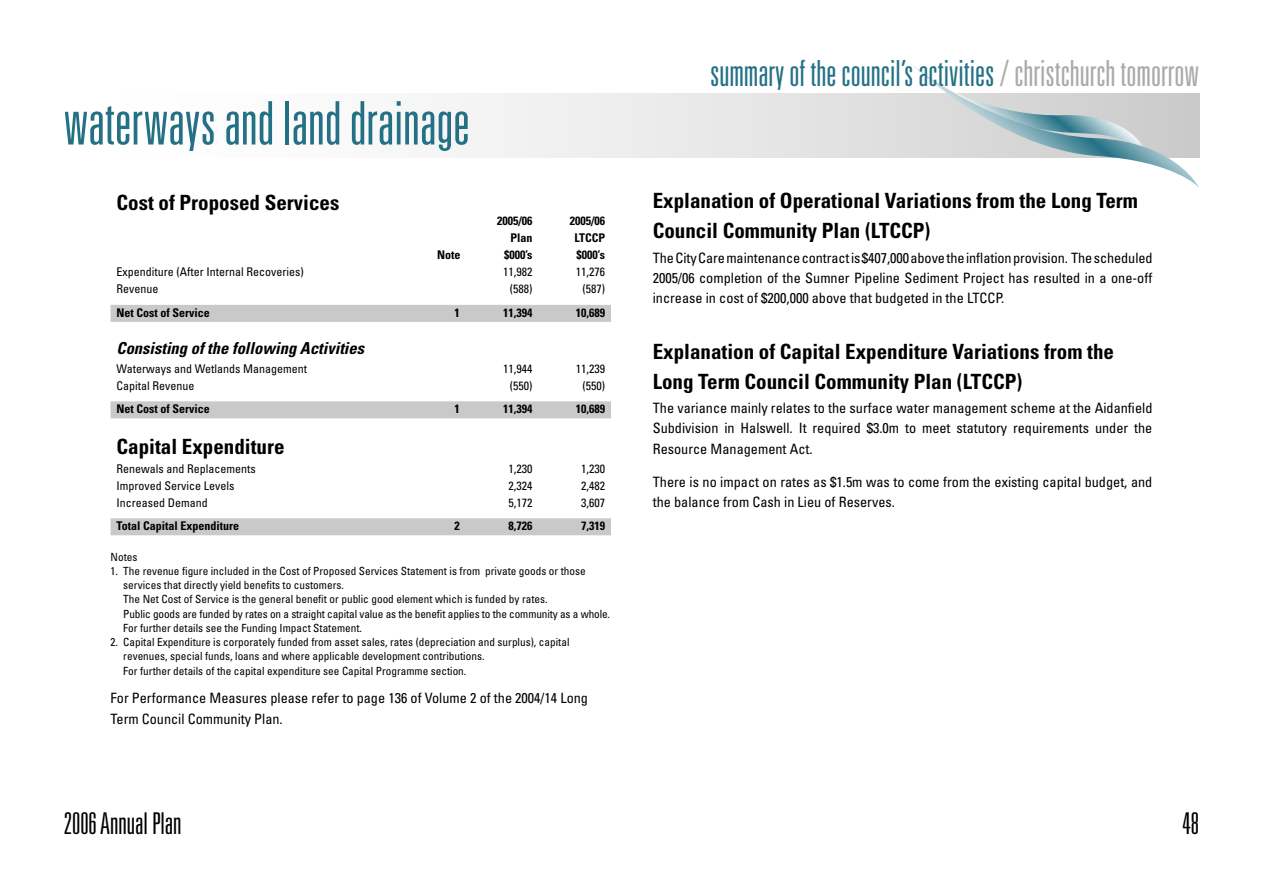
<style>
.page{position:relative;width:1263px;height:893px;background:#fff}
.page>*{position:absolute;margin:0;border:0;box-sizing:border-box;transform-origin:0 0}
.t1{font:300 ultra-condensed 60px "Univers";color:#247186}
.t2{font:300 ultra-condensed 36px "Univers";color:#247186}
.t3{font:300 ultra-condensed 30px "Univers";color:#000}
.Main_Header{font:700 condensed 21px/30px "Univers";color:#000}
.Sub_Header{font:italic 700 condensed 16.5px "Univers";color:#000}
.Body_Text_Master{font:condensed 14.25px/20.2px "Univers";color:#000;text-align:justify}
.Body_text{font:condensed 14.25px/20.2px "Univers";color:#000}
.t4{font:condensed 12px "Univers";color:#000}
.t5{font:700 condensed 12px "Univers";color:#000}
.Notes_Points{font:condensed 11.25px/14.2px "Univers";color:#000}
.Notes{font:condensed 11.25px "Univers";color:#000}
.s1{color:#aaa}
</style>
<div class="page">
<svg style="left:461px;top:94px;width:450px;height:63px;fill:#eaeaea"></svg>
<svg style="left:911px;top:66px;width:288px;height:121px"></svg>
<svg style="left:111px;top:305px;width:500px;height:230px"></svg>
<h1 class="t1" style="left:64px;top:92px;width:408px">waterways and land drainage</h1>
<p class="Main_Header" style="left:117px;top:188px;width:224px">Cost of Proposed Services</p>
<p class="t5" style="left:497px;top:213px;width:37px">2005/06</p>
<p class="t5" style="left:570px;top:213px;width:37px">2005/06</p>
<p class="t5" style="left:510px;top:230px;width:24px">Plan</p>
<p class="t5" style="left:574px;top:230px;width:32px">LTCCP</p>
<p class="t5" style="left:437px;top:247px;width:25px">Note</p>
<p class="t5" style="left:504px;top:247px;width:30px">$000’s</p>
<p class="t5" style="left:577px;top:247px;width:30px">$000’s</p>
<p class="t4" style="left:117px;top:264px;width:189px">Expenditure (After Internal Recoveries)</p>
<p class="t4" style="left:503px;top:264px;width:31px">11,982</p>
<p class="t4" style="left:576px;top:264px;width:31px">11,276</p>
<p class="t4" style="left:117px;top:281px;width:43px">Revenue</p>
<p class="t4" style="left:510px;top:281px;width:24px">(588)</p>
<p class="t4" style="left:582px;top:281px;width:24px">(587)</p>
<p class="t5" style="left:117px;top:305px;width:95px">Net Cost of Service</p>
<p class="t5" style="left:455px;top:305px;width:7px">1</p>
<p class="t5" style="left:503px;top:305px;width:31px">11,394</p>
<p class="t5" style="left:576px;top:305px;width:31px">10,689</p>
<p class="Sub_Header" style="left:117px;top:338px;width:249px">Consisting of the following Activities</p>
<p class="t4" style="left:117px;top:361px;width:192px">Waterways and Wetlands Management</p>
<p class="t4" style="left:503px;top:361px;width:31px">11,944</p>
<p class="t4" style="left:576px;top:361px;width:31px">11,239</p>
<p class="t4" style="left:117px;top:378px;width:79px">Capital Revenue</p>
<p class="t4" style="left:510px;top:378px;width:24px">(550)</p>
<p class="t4" style="left:582px;top:378px;width:24px">(550)</p>
<p class="t5" style="left:117px;top:401px;width:95px">Net Cost of Service</p>
<p class="t5" style="left:455px;top:401px;width:7px">1</p>
<p class="t5" style="left:503px;top:401px;width:31px">11,394</p>
<p class="t5" style="left:576px;top:401px;width:31px">10,689</p>
<p class="Main_Header" style="left:117px;top:432px;width:170px">Capital Expenditure</p>
<p class="t4" style="left:117px;top:461px;width:141px">Renewals and Replacements</p>
<p class="t4" style="left:508px;top:461px;width:25px">1,230</p>
<p class="t4" style="left:581px;top:461px;width:25px">1,230</p>
<p class="t4" style="left:117px;top:478px;width:119px">Improved Service Levels</p>
<p class="t4" style="left:508px;top:478px;width:25px">2,324</p>
<p class="t4" style="left:581px;top:478px;width:25px">2,482</p>
<p class="t4" style="left:117px;top:495px;width:93px">Increased Demand</p>
<p class="t4" style="left:508px;top:495px;width:25px">5,172</p>
<p class="t4" style="left:581px;top:495px;width:25px">3,607</p>
<p class="t5" style="left:117px;top:518px;width:124px">Total Capital Expenditure</p>
<p class="t5" style="left:455px;top:518px;width:7px">2</p>
<p class="t5" style="left:508px;top:518px;width:25px">8,726</p>
<p class="t5" style="left:581px;top:518px;width:25px">7,319</p>
<p class="Notes" style="left:111px;top:549px;width:28px">Notes</p>
<p class="Notes_Points" style="left:123px;top:563px;width:464px;text-indent:-13px">1. The revenue figure included in the Cost of Proposed Services Statement is from private goods or those services that directly yield benefits to customers.</p>
<p class="Notes_Points" style="left:123px;top:592px;width:426px">The Net Cost of Service is the general benefit or public good element which is funded by rates.</p>
<p class="Notes_Points" style="left:123px;top:606px;width:488px">Public goods are funded by rates on a straight capital value as the benefit applies to the community as a whole.</p>
<p class="Notes_Points" style="left:123px;top:620px;width:240px">For further details see the Funding Impact Statement.</p>
<p class="Notes_Points" style="left:123px;top:635px;width:448px;text-indent:-13px">2. Capital Expenditure is corporately funded from asset sales, rates (depreciation and surplus), capital revenues, special funds, loans and where applicable development contributions.</p>
<p class="Notes_Points" style="left:123px;top:663px;width:345px">For further details of the capital expenditure see Capital Programme section.</p>
<p class="Body_text" style="left:111px;top:688px;width:479px">For Performance Measures please refer to page 136 of Volume 2 of the 2004/14 Long<br>Term Council Community Plan.</p>
<h2 class="t2" style="left:710px;top:55px;width:491px">summary of the council’s activities <span class="s1">/christchurch tomorrow</span></h2>
<p class="Main_Header" style="left:653px;top:185px;width:487px">Explanation of Operational Variations from the Long Term<br>Council Community Plan (LTCCP)</p>
<p class="Body_Text_Master" style="left:653px;top:247px;width:501px">The City Care maintenance contract is $407,000 above the inflation provision. The scheduled 2005/06 completion of the Sumner Pipeline Sediment Project has resulted in a one-off increase in cost of $200,000 above that budgeted in the LTCCP.</p>
<p class="Main_Header" style="left:653px;top:336px;width:463px">Explanation of Capital Expenditure Variations from the<br>Long Term Council Community Plan (LTCCP)</p>
<p class="Body_Text_Master" style="left:653px;top:398px;width:501px">The variance mainly relates to the surface water management scheme at the Aidanfield Subdivision in Halswell. It required $3.0m to meet statutory requirements under the Resource Management Act.</p>
<p class="Body_Text_Master" style="left:653px;top:471px;width:501px">There is no impact on rates as $1.5m was to come from the existing capital budget, and the balance from Cash in Lieu of Reserves.</p>
<h3 class="t3" style="left:64px;top:808px;width:119px">2006 Annual Plan</h3>
<h3 class="t3" style="left:1182px;top:808px;width:18px">48</h3>
</div>
